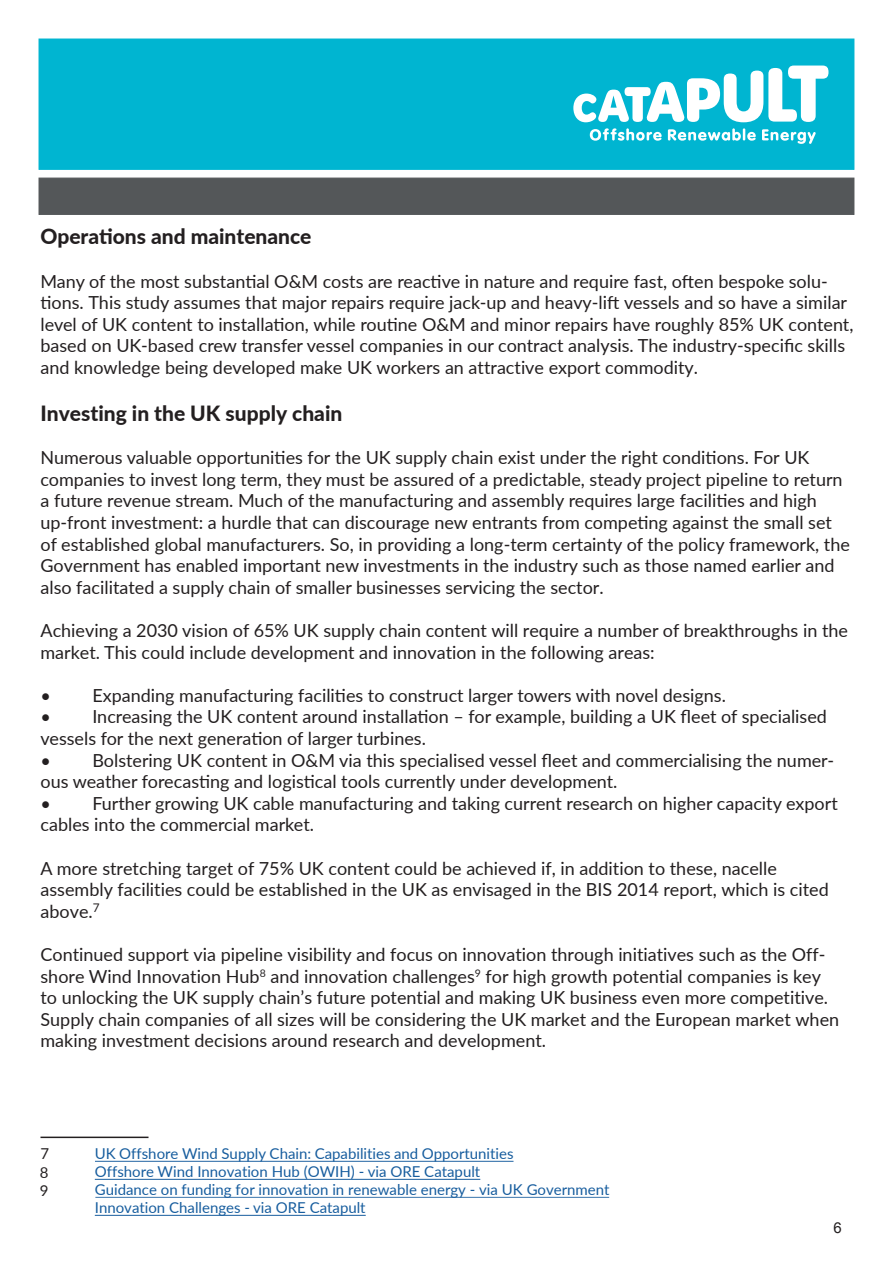
<style>
.page{position:relative;width:893px;height:1263px;background:#fff}
.page>*{position:absolute;margin:0;border:0;box-sizing:border-box;transform-origin:0 0}
.t1{font:800 21px "Lato";color:#231f20}
.t2{font:18px/21.6px "Lato";color:#231f20}
.t3{font:15px/18px "Lato";color:#175d9e}
.t4{font:15px "Arial";color:#231f20}
.t5{font:15px "Lato";color:#231f20}
</style>
<div class="page">
<div style="left:39px;top:39px;width:815px;height:131px;background:#00b5d1;border:1px solid #00b5d1"></div>
<svg style="left:573px;top:66px;width:255px;height:56px"></svg>
<svg style="left:590px;top:128px;width:72px;height:13px"></svg>
<svg style="left:668px;top:128px;width:88px;height:13px"></svg>
<svg style="left:762px;top:129px;width:54px;height:15px"></svg>
<div style="left:39px;top:178px;width:815px;height:37px;background:#545759"></div>
<hr style="left:40px;top:1136px;width:108px;height:2px;background:#231f20">
<hr style="left:95px;top:1161px;width:418px;height:1px;background:#175d9e">
<hr style="left:95px;top:1179px;width:385px;height:1px;background:#175d9e">
<hr style="left:95px;top:1197px;width:514px;height:1px;background:#175d9e">
<hr style="left:95px;top:1215px;width:271px;height:1px;background:#175d9e">
<p class="t1" style="left:40px;top:221px;width:272px">Operations and maintenance</p>
<p class="t2" style="left:40px;top:270px;width:814px">Many of the most substantial O&amp;M costs are reactive in nature and require fast, often bespoke solu&shy;tions. This study assumes that major repairs require jack-up and heavy-lift vessels and so have a similar level of UK content to installation, while routine O&amp;M and minor repairs have roughly 85% UK content, based on UK-based crew transfer vessel companies in our contract analysis. The industry-specific skills and knowledge being developed make UK workers an attractive export commodity.</p>
<p class="t1" style="left:41px;top:398px;width:303px">Investing in the UK supply chain</p>
<p class="t2" style="left:40px;top:446px;width:811px">Numerous valuable opportunities for the UK supply chain exist under the right conditions. For UK companies to invest long term, they must be assured of a predictable, steady project pipeline to return a future revenue stream. Much of the manufacturing and assembly requires large facilities and high up-front investment: a hurdle that can discourage new entrants from competing against the small set of established global manufacturers. So, in providing a long-term certainty of the policy framework, the Government has enabled important new investments in the industry such as those named earlier and also facilitated a supply chain of smaller businesses servicing the sector.</p>
<p class="t2" style="left:40px;top:619px;width:809px">Achieving a 2030 vision of 65% UK supply chain content will require a number of breakthroughs in the market. This could include development and innovation in the following areas:</p>
<p class="t2" style="left:40px;top:684px;width:687px">• Expanding manufacturing facilities to construct larger towers with novel designs.</p>
<p class="t2" style="left:40px;top:705px;width:788px">• Increasing the UK content around installation – for example, building a UK fleet of specialised vessels for the next generation of larger turbines.</p>
<p class="t2" style="left:40px;top:748px;width:795px">• Bolstering UK content in O&amp;M via this specialised vessel fleet and commercialising the numer&shy;ous weather forecasting and logistical tools currently under development.</p>
<p class="t2" style="left:40px;top:792px;width:799px">• Further growing UK cable manufacturing and taking current research on higher capacity export cables into the commercial market.</p>
<p class="t2" style="left:40px;top:856px;width:790px">A more stretching target of 75% UK content could be achieved if, in addition to these, nacelle assembly facilities could be established in the UK as envisaged in the BIS 2014 report, which is cited above.<sup>7</sup></p>
<p class="t2" style="left:40px;top:943px;width:800px">Continued support via pipeline visibility and focus on innovation through initiatives such as the Off&shy;shore Wind Innovation Hub<sup>8</sup> and innovation challenges<sup>9</sup> for high growth potential companies is key to unlocking the UK supply chain’s future potential and making UK business even more competitive.<br>Supply chain companies of all sizes will be considering the UK market and the European market when making investment decisions around research and development.</p>
<p class="t5" style="left:40px;top:1143px;width:10px">7</p>
<p class="t3" style="left:95px;top:1144px;width:516px">UK Offshore Wind Supply Chain: Capabilities and Opportunities<br>Offshore Wind Innovation Hub (OWIH) - via ORE Catapult<br>Guidance on funding for innovation in renewable energy - via UK Government Innovation Challenges - via ORE Catapult</p>
<p class="t4" style="left:834px;top:1218px;width:10px">6</p>
</div>
